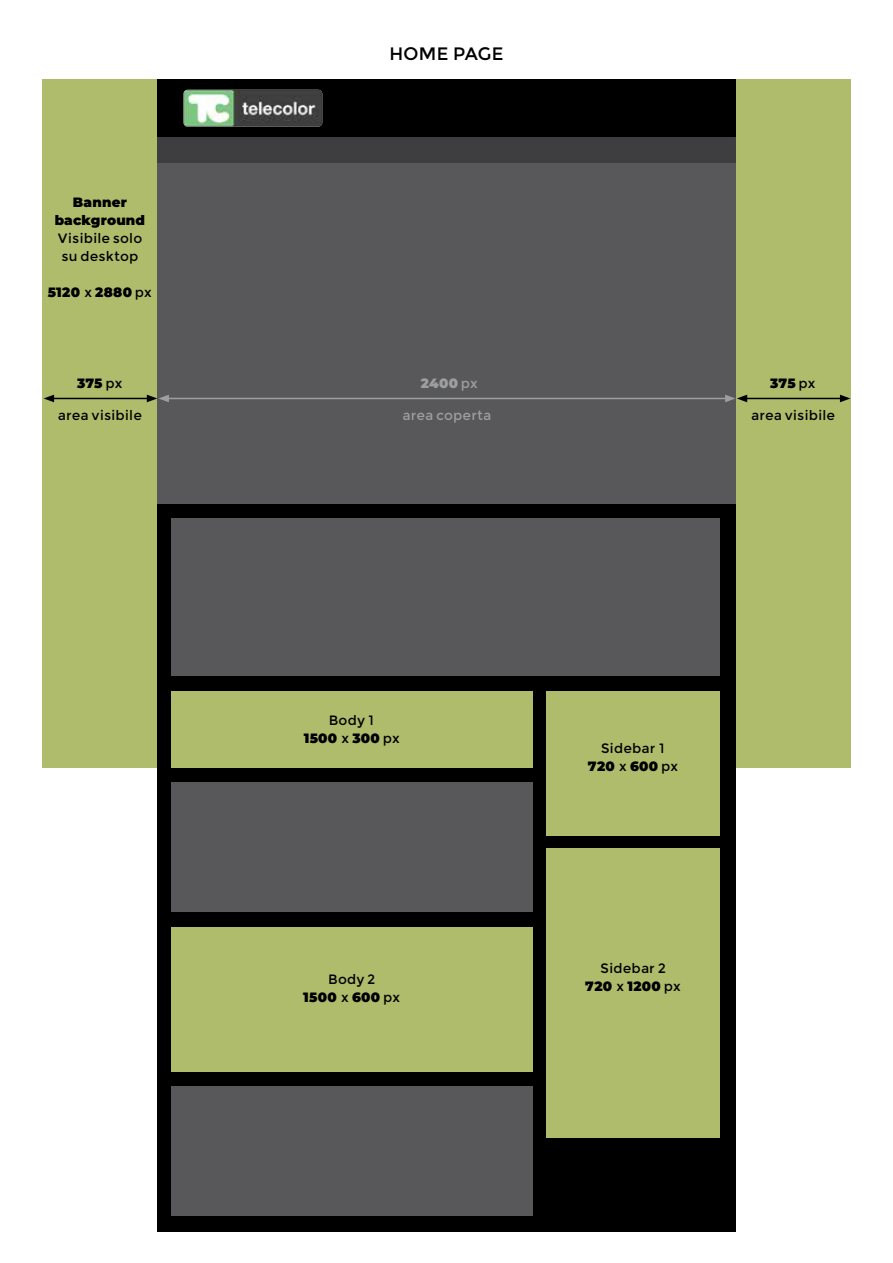
<style>
.page{position:relative;width:893px;height:1263px;background:#fff}
.page>*{position:absolute;margin:0;border:0;box-sizing:border-box;transform-origin:0 0}
.t1{font:18px "Montserrat";letter-spacing:-.005em;color:#000}
.t2{font:13.5px/18px "Montserrat";letter-spacing:.01em;color:#000;text-align:center}
.t3{font:900 13.5px/18px "Montserrat";letter-spacing:.015em;color:#000;text-align:center}
.t4{font:13.5px "Montserrat";letter-spacing:.015em;color:#9c9e9f}
.t5{font:900 13.5px "Montserrat";color:#9c9e9f}
.s1{font-weight:400}
.s2{font-weight:900}
</style>
<div class="page">
<div style="left:43px;top:80px;width:116px;height:688px;background:#afbc6b"></div>
<div style="left:734px;top:80px;width:116px;height:688px;background:#afbc6b"></div>
<div style="left:157px;top:80px;width:579px;height:1152px;background:#000"></div>
<div style="left:171px;top:691px;width:362px;height:76px;background:#afbc6b"></div>
<div style="left:172px;top:519px;width:548px;height:157px;background:#58585a"></div>
<div style="left:172px;top:782px;width:361px;height:130px;background:#58585a"></div>
<div style="left:172px;top:1086px;width:361px;height:130px;background:#58585a"></div>
<div style="left:171px;top:927px;width:362px;height:144px;background:#afbc6b"></div>
<div style="left:546px;top:691px;width:174px;height:145px;background:#afbc6b"></div>
<div style="left:546px;top:849px;width:174px;height:289px;background:#afbc6b"></div>
<div style="left:157px;top:137px;width:579px;height:26px;background:#3e3d40"></div>
<div style="left:157px;top:163px;width:579px;height:341px;background:#58585a"></div>
<hr style="left:52px;top:398px;width:97px;height:1px;background:#000">
<svg style="left:44px;top:395px;width:10px;height:7px"></svg>
<hr style="left:745px;top:398px;width:97px;height:1px;background:#000">
<svg style="left:840px;top:395px;width:10px;height:7px"></svg>
<hr style="left:167px;top:398px;width:560px;height:1px;background:#9c9e9f">
<svg style="left:147px;top:395px;width:22px;height:7px"></svg>
<svg style="left:725px;top:395px;width:22px;height:7px"></svg>
<img style="left:183px;top:90px;width:139px;height:37px">
<p class="t3" style="left:55px;top:192px;width:92px">Banner background</p>
<p class="t2" style="left:58px;top:229px;width:86px;text-align:left">Visibile solo su desktop</p>
<p class="t3" style="left:48px;top:282px;width:106px">5120 <span class="s1">x</span> 2880 <span class="s1">px</span></p>
<h1 class="t1" style="left:389px;top:43px;width:116px">HOME PAGE</h1>
<p class="t3" style="left:77px;top:374px;width:47px">375 <span class="s1">px</span></p>
<p class="t5" style="left:421px;top:374px;width:59px">2400 <span class="s1">px</span></p>
<p class="t3" style="left:770px;top:374px;width:47px">375 <span class="s1">px</span></p>
<p class="t2" style="left:58px;top:406px;width:86px">area visibile</p>
<p class="t4" style="left:402px;top:407px;width:90px">area coperta</p>
<p class="t2" style="left:751px;top:406px;width:86px">area visibile</p>
<p class="t2" style="left:304px;top:711px;width:98px">Body 1<br><span class="s2">1500</span> x <span class="s2">300</span> px</p>
<p class="t2" style="left:303px;top:970px;width:99px">Body 2<br><span class="s2">1500</span> x <span class="s2">600</span> px</p>
<p class="t2" style="left:588px;top:739px;width:92px">Sidebar 1<br><span class="s2">720</span> x <span class="s2">600</span> px</p>
<p class="t2" style="left:585px;top:959px;width:97px">Sidebar 2<br><span class="s2">720</span> x <span class="s2">1200</span> px</p>
</div>
